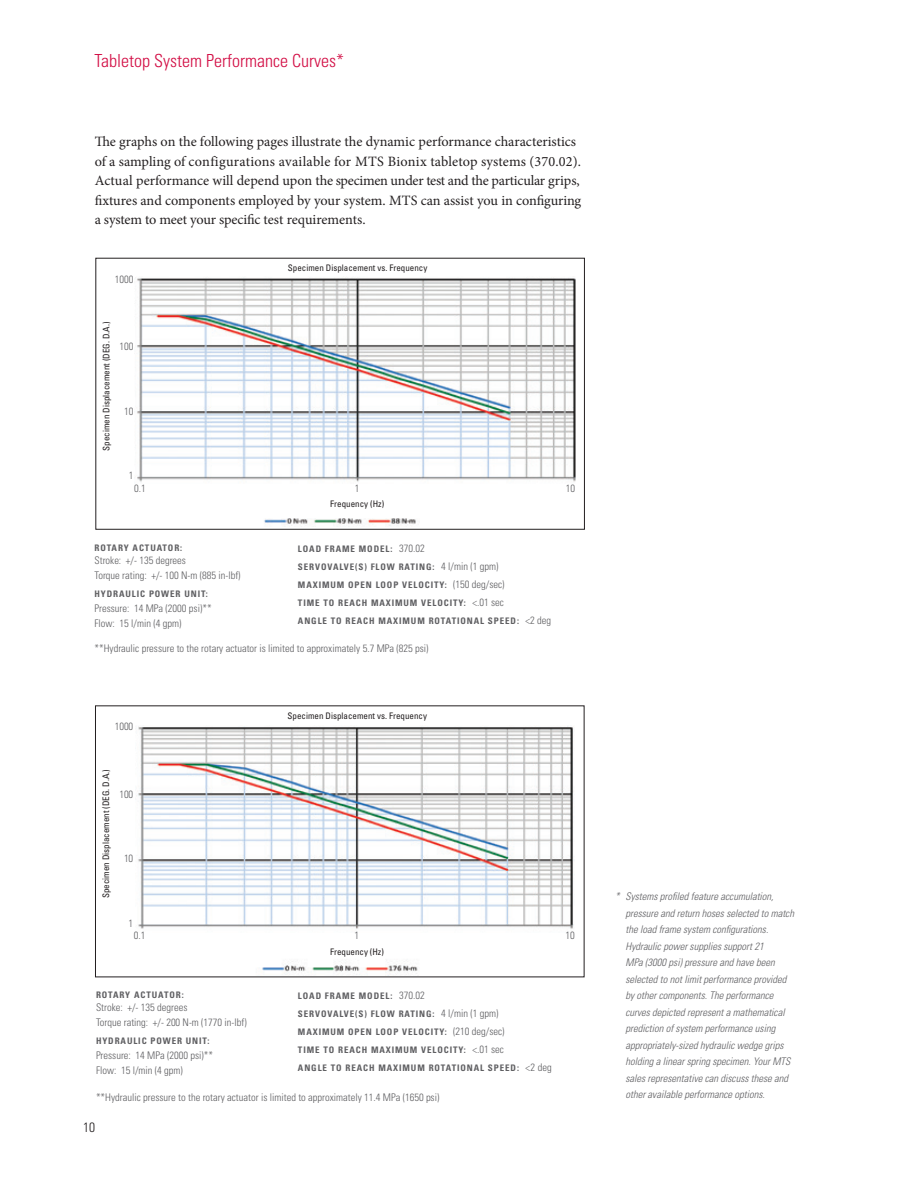
<style>
.page{position:relative;width:918px;height:1188px;background:#fff}
.page>*{position:absolute;margin:0;border:0;box-sizing:border-box;transform-origin:0 0}
.t1{font:300 condensed 18px "Univers LT Std";color:#d20d44}
.t2{font:14.25px/19.5px "Minion Pro";letter-spacing:-.005em;color:#231f20}
.t3{font:300 condensed 13.5px "Univers LT Std";color:#231f20}
.t4{font:italic 300 condensed 10.5px/16.5px "Univers LT Std";color:#5f5f62}
.t5{font:300 condensed 10.5px/15px "Univers LT Std";color:#5f5f62}
.t6{font:700 condensed 9px/18px "Univers LT Std";letter-spacing:.1em;color:#5f5f62}
.t7{font:condensed 9px "Univers LT Std";color:#231f20}
.s1{font-weight:300;font-size:10.5px}
</style>
<div class="page">
<img style="left:137px;top:278px;width:439px;height:249px">
<div style="left:96px;top:258px;width:489px;height:272px;border:1px solid #231f20"></div>
<img style="left:138px;top:726px;width:436px;height:249px">
<h1 class="t1" style="left:94px;top:50px;width:251px">Tabletop System Performance Curves*</h1>
<p class="t2" style="left:95px;top:132px;width:488px">The graphs on the following pages illustrate the dynamic performance characteristics of a sampling of configurations available for MTS Bionix tabletop systems (370.02).<br>Actual performance will depend upon the specimen under test and the particular grips, fixtures and components employed by your system. MTS can assist you in configuring a system to meet your specific test requirements.</p>
<p class="t5" style="left:115px;top:272px;width:20px">1000</p>
<p class="t7" style="left:101px;top:451px;width:130px;rotate:-90deg">Specimen Displacement (DEG. D.A.)</p>
<p class="t5" style="left:120px;top:339px;width:15px">100</p>
<p class="t5" style="left:124px;top:404px;width:11px">10</p>
<p class="t5" style="left:129px;top:468px;width:6px">1</p>
<p class="t7" style="left:288px;top:262px;width:141px">Specimen Displacement vs. Frequency</p>
<p class="t5" style="left:134px;top:481px;width:13px">0.1</p>
<p class="t5" style="left:355px;top:481px;width:6px">1</p>
<p class="t5" style="left:566px;top:481px;width:11px">10</p>
<p class="t7" style="left:330px;top:498px;width:55px">Frequency (Hz)</p>
<p class="t6" style="left:94px;top:539px;width:89px">ROTARY ACTUATOR:</p>
<p class="t5" style="left:94px;top:553px;width:148px">Stroke: +/- 135 degrees<br>Torque rating: +/- 100 N-m (885 in-lbf)</p>
<p class="t6" style="left:94px;top:585px;width:115px">HYDRAULIC POWER UNIT:</p>
<p class="t5" style="left:94px;top:601px;width:119px">Pressure: 14 MPa (2000 psi)**<br>Flow: 15 l/min (4 gpm)</p>
<p class="t5" style="left:94px;top:641px;width:336px">**Hydraulic pressure to the rotary actuator is limited to approximately 5.7 MPa (825 psi)</p>
<p class="t6" style="left:298px;top:540px;width:255px">LOAD FRAME MODEL: <span class="s1">370.02<br></span>SERVOVALVE(S) FLOW RATING: <span class="s1">4 l/min (1 gpm)<br></span>MAXIMUM OPEN LOOP VELOCITY: <span class="s1">(150 deg/sec)<br></span>TIME TO REACH MAXIMUM VELOCITY: <span class="s1">&lt;.01 sec<br></span>ANGLE TO REACH MAXIMUM ROTATIONAL SPEED: <span class="s1">&lt;2 deg</span></p>
<p class="t5" style="left:115px;top:719px;width:20px">1000</p>
<p class="t7" style="left:100px;top:898px;width:130px;rotate:-90deg">Specimen Displacement (DEG. D.A.)</p>
<p class="t5" style="left:119px;top:787px;width:15px">100</p>
<p class="t5" style="left:124px;top:851px;width:11px">10</p>
<p class="t5" style="left:129px;top:916px;width:6px">1</p>
<p class="t7" style="left:288px;top:710px;width:141px">Specimen Displacement vs. Frequency</p>
<p class="t5" style="left:134px;top:928px;width:13px">0.1</p>
<p class="t5" style="left:354px;top:928px;width:6px">1</p>
<p class="t5" style="left:565px;top:928px;width:11px">10</p>
<p class="t7" style="left:330px;top:946px;width:55px">Frequency (Hz)</p>
<p class="t6" style="left:96px;top:985px;width:89px">ROTARY ACTUATOR:</p>
<p class="t5" style="left:96px;top:1000px;width:152px">Stroke: +/- 135 degrees<br>Torque rating: +/- 200 N-m (1770 in-lbf)</p>
<p class="t6" style="left:96px;top:1032px;width:115px">HYDRAULIC POWER UNIT:</p>
<p class="t5" style="left:96px;top:1048px;width:119px">Pressure: 14 MPa (2000 psi)**<br>Flow: 15 l/min (4 gpm)</p>
<p class="t5" style="left:96px;top:1090px;width:345px">**Hydraulic pressure to the rotary actuator is limited to approximately 11.4 MPa (1650 psi)</p>
<p class="t6" style="left:298px;top:986px;width:255px">LOAD FRAME MODEL: <span class="s1">370.02<br></span>SERVOVALVE(S) FLOW RATING: <span class="s1">4 l/min (1 gpm)<br></span>MAXIMUM OPEN LOOP VELOCITY: <span class="s1">(210 deg/sec)<br></span>TIME TO REACH MAXIMUM VELOCITY: <span class="s1">&lt;.01 sec<br></span>ANGLE TO REACH MAXIMUM ROTATIONAL SPEED: <span class="s1">&lt;2 deg</span></p>
<p class="t3" style="left:83px;top:1119px;width:13px">10</p>
<p class="t4" style="left:626px;top:888px;width:170px;text-indent:-10px">* Systems profiled feature accumulation, pressure and return hoses selected to match the load frame system configurations.<br>Hydraulic power supplies support 21<br>MPa (3000 psi) pressure and have been selected to not limit performance provided by other components. The performance curves depicted represent a mathematical prediction of system performance using appropriately-sized hydraulic wedge grips holding a linear spring specimen. Your MTS sales representative can discuss these and other available performance options.</p>
</div>
